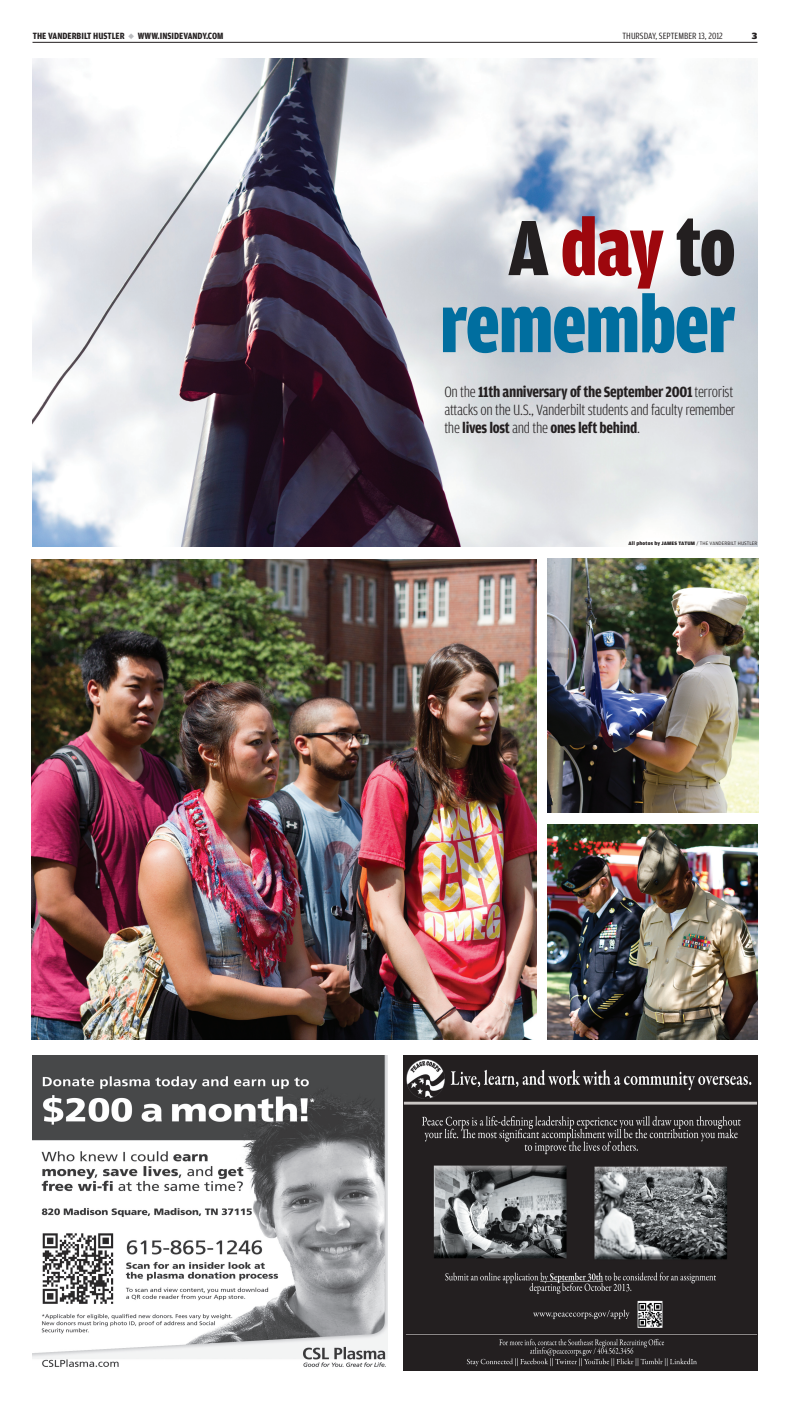
<style>
.page{position:relative;width:788px;height:1402px;background:#fff}
.page>*{position:absolute;margin:0;border:0;box-sizing:border-box;transform-origin:0 0}
.briefs_text{font:900 83.12px "Amplitude Cond";letter-spacing:-.01em;color:#006e9f;scale:.95 1}
.briefs_text-2{font:900 83.12px "Amplitude Cond";color:#231f20;scale:.95 1}
.TEXT{font:300 15.75px/18.4px "Amplitude Cond";letter-spacing:-.02em;color:#231f20}
.t1{font:700 9.62px "Amplitude Cond";color:#231f20}
.t2{font:9.62px "Amplitude Cond";color:#231f20}
.t3{font:900 9.62px "Amplitude Wide";color:#231f20}
.TEXT-2{font:900 5.25px "Amplitude";letter-spacing:.025em;color:#231f20}
.s1{color:#babbbe}
.s2{color:#9d070d}
.s3{font-weight:700}
.s4{font-weight:400}
</style>
<div class="page">
<hr style="left:32px;top:42px;width:725px;height:1px;background:#231f20">
<img style="left:33px;top:1055px;width:354px;height:312px">
<img style="left:403px;top:1055px;width:354px;height:315px">
<img style="left:32px;top:58px;width:725px;height:489px">
<img style="left:547px;top:559px;width:211px;height:254px">
<img style="left:547px;top:825px;width:210px;height:215px">
<img style="left:32px;top:559px;width:504px;height:481px">
<p class="t1" style="left:33px;top:31px;width:192px">THE VANDERBILT HUSTLER <span class="s1">◆</span> WWW.INSIDEVANDY.COM</p>
<p class="t2" style="left:622px;top:31px;width:102px">THURSDAY, SEPTEMBER 13, 2012</p>
<p class="t3" style="left:751px;top:31px;width:7px">3</p>
<p class="briefs_text-2" style="left:508px;top:203px;width:241px">A <span class="s2">day</span> to</p>
<p class="briefs_text" style="left:440px;top:280px;width:312px">remember</p>
<p class="TEXT" style="left:444px;top:382px;width:292px">On the <span class="s3">11th anniversary of the September 2001</span> terrorist attacks on the U.S., Vanderbilt students and faculty remember the <span class="s3">lives lost</span> and the <span class="s3">ones left behind</span>.</p>
<p class="TEXT-2" style="left:628px;top:540px;width:130px">All photos by JAMES TATUM <span class="s4">/ THE VANDERBILT HUSTLER</span></p>
</div>
